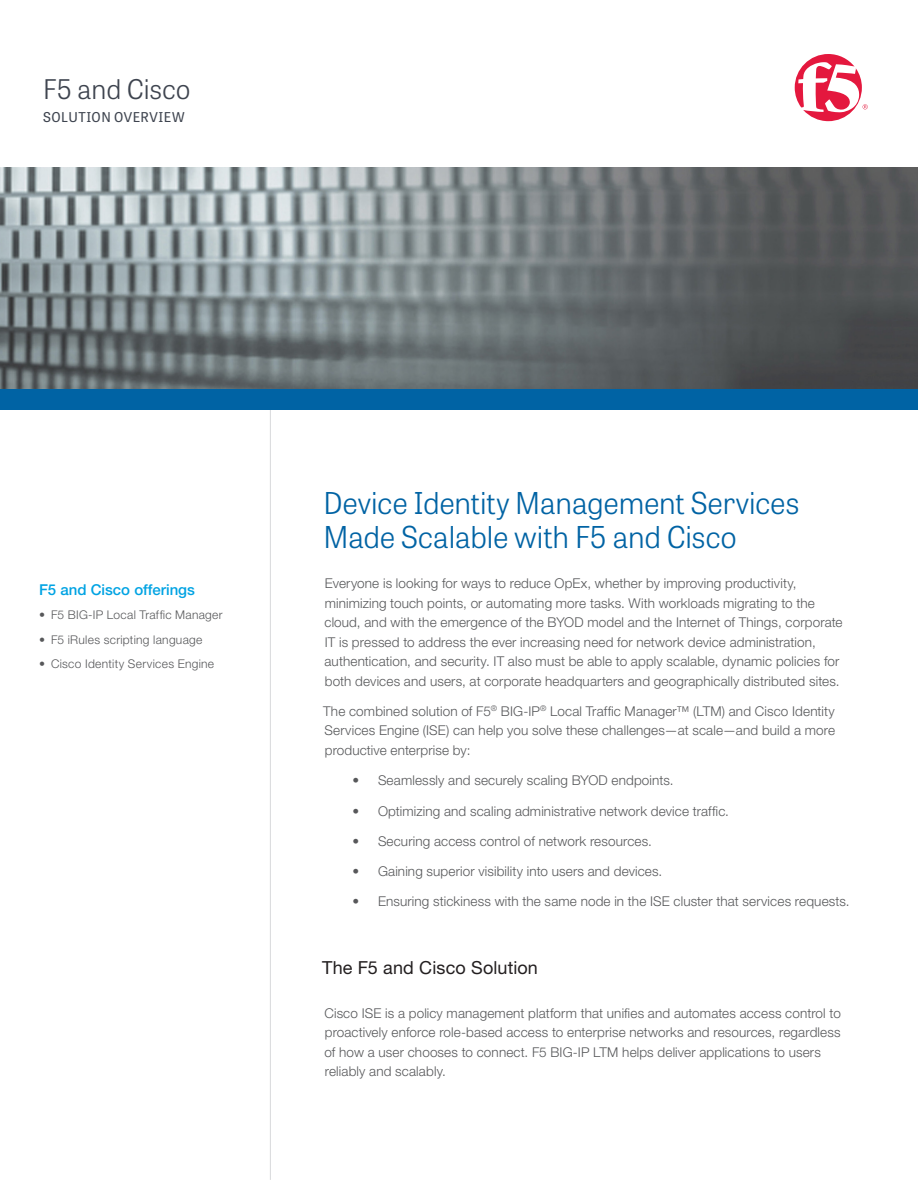
<style>
.page{position:relative;width:918px;height:1188px;background:#fff}
.page>*{position:absolute;margin:0;border:0;box-sizing:border-box;transform-origin:0 0}
.SO_Headline{font:300 30px/34.5px "Tablet Gothic";letter-spacing:-.01em;color:#0063a4}
.SO_partner_name{font:300 27px "Tablet Gothic";letter-spacing:-.005em;color:#3e444f}
.SO_subhead_black{font:18px "Helvetica Neue LT Std";letter-spacing:.005em;color:#231f20}
.SO-Offerings_Header{font:500 15px "Helvetica Neue LT Std";color:#00a3e3}
.SO_body_copy{font:300 13.5px/19.5px "Helvetica Neue LT Std";letter-spacing:.01em;color:#57585a}
.SO_category{font:13.5px "Tablet Gothic";letter-spacing:.035em;color:#3e444f}
.t1{font:300 12px "Helvetica Neue LT Std";letter-spacing:.025em;color:#57585a}
</style>
<div class="page">
<svg style="left:795px;top:54px;width:73px;height:67px"></svg>
<hr style="left:270px;top:402px;width:1px;height:778px;background:#d8d9db">
<div style="left:0;top:167px;width:918px;height:243px;background:#0063a4"></div>
<img style="left:0;top:167px;width:918px;height:221px">
<p class="SO_partner_name" style="left:43px;top:71px;width:149px">F5 and Cisco</p>
<p class="SO_category" style="left:43px;top:108px;width:143px">SOLUTION OVERVIEW</p>
<p class="SO-Offerings_Header" style="left:39px;top:580px;width:157px">F5 and Cisco offerings</p>
<p class="t1" style="left:39px;top:608px;width:185px">• F5 BIG-IP Local Traffic Manager</p>
<p class="t1" style="left:39px;top:632px;width:165px">• F5 iRules scripting language</p>
<p class="t1" style="left:39px;top:657px;width:177px">• Cisco Identity Services Engine</p>
<p class="SO_Headline" style="left:324px;top:485px;width:478px">Device Identity Management Services<br>Made Scalable with F5 and Cisco</p>
<p class="SO_body_copy" style="left:325px;top:573px;width:520px">Everyone is looking for ways to reduce OpEx, whether by improving productivity, minimizing touch points, or automating more tasks. With workloads migrating to the cloud, and with the emergence of the BYOD model and the Internet of Things, corporate IT is pressed to address the ever increasing need for network device administration, authentication, and security. IT also must be able to apply scalable, dynamic policies for both devices and users, at corporate headquarters and geographically distributed sites.</p>
<p class="SO_body_copy" style="left:323px;top:701px;width:513px;text-align:justify">The combined solution of F5<sup>®</sup> BIG-IP<sup>®</sup> Local Traffic Manager™ (LTM) and Cisco Identity Services Engine (ISE) can help you solve these challenges—at scale—and build a more productive enterprise by:</p>
<p class="SO_body_copy" style="left:353px;top:770px;width:322px">• Seamlessly and securely scaling BYOD endpoints.</p>
<p class="SO_body_copy" style="left:353px;top:801px;width:378px">• Optimizing and scaling administrative network device traffic.</p>
<p class="SO_body_copy" style="left:353px;top:831px;width:301px">• Securing access control of network resources.</p>
<p class="SO_body_copy" style="left:353px;top:861px;width:311px">• Gaining superior visibility into users and devices.</p>
<p class="SO_body_copy" style="left:353px;top:892px;width:499px">• Ensuring stickiness with the same node in the ISE cluster that services requests.</p>
<p class="SO_subhead_black" style="left:322px;top:957px;width:217px">The F5 and Cisco Solution</p>
<p class="SO_body_copy" style="left:324px;top:1003px;width:518px">Cisco ISE is a policy management platform that unifies and automates access control to proactively enforce role-based access to enterprise networks and resources, regardless of how a user chooses to connect. F5 BIG-IP LTM helps deliver applications to users reliably and scalably.</p>
</div>
